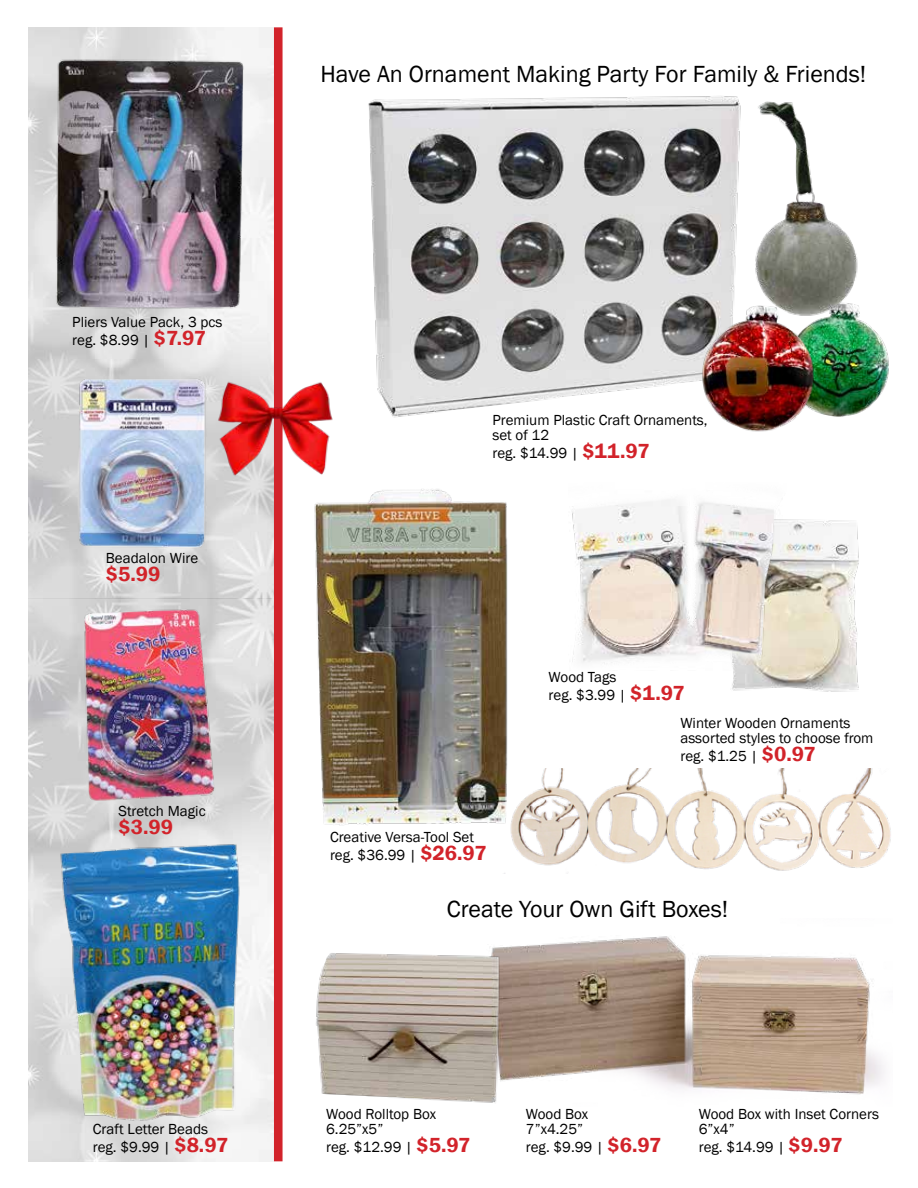
<style>
.page{position:relative;width:918px;height:1188px;background:#fff}
.page>*{position:absolute;margin:0;border:0;box-sizing:border-box;transform-origin:0 0}
.t1{font:24px "Franklin Gothic";color:#000}
.t2{font:600 21px "Franklin Gothic";color:#d2232a}
.t3{font:15px/15px "Franklin Gothic";color:#000}
.s1{font-weight:600;font-size:21px;color:#d2232a}
</style>
<div class="page">
<div style="left:274px;top:27px;width:9px;height:1134px;background:#d2232a;border:2px solid #d2232a"></div>
<img style="left:29px;top:27px;width:245px;height:1134px">
<img style="left:229px;top:373px;width:104px;height:114px">
<img style="left:77px;top:600px;width:152px;height:215px">
<img style="left:43px;top:825px;width:225px;height:310px">
<img style="left:283px;top:478px;width:225px;height:348px">
<img style="left:49px;top:51px;width:207px;height:268px">
<img style="left:732px;top:519px;width:127px;height:173px">
<img style="left:572px;top:500px;width:214px;height:170px">
<img style="left:533px;top:936px;width:352px;height:159px">
<img style="left:368px;top:96px;width:370px;height:322px">
<img style="left:316px;top:945px;width:217px;height:158px">
<img style="left:77px;top:361px;width:152px;height:197px">
<img style="left:816px;top:323px;width:73px;height:94px">
<img style="left:700px;top:281px;width:116px;height:151px">
<img style="left:724px;top:97px;width:142px;height:226px">
<img style="left:496px;top:769px;width:395px;height:102px">
<p class="t3" style="left:72px;top:314px;width:152px;line-height:18px">Pliers Value Pack, 3 pcs reg. $8.99 | <span class="s1">$7.97</span></p>
<p class="t3" style="left:106px;top:551px;width:94px">Beadalon Wire</p>
<h2 class="t2" style="left:106px;top:561px;width:56px">$5.99</h2>
<p class="t3" style="left:118px;top:804px;width:89px">Stretch Magic</p>
<h2 class="t2" style="left:118px;top:814px;width:56px">$3.99</h2>
<p class="t3" style="left:93px;top:1120px;width:137px;line-height:18px">Craft Letter Beads reg. $9.99 | <span class="s1">$8.97</span></p>
<h1 class="t1" style="left:321px;top:59px;width:547px">Have An Ornament Making Party For Family &amp; Friends!</h1>
<p class="t3" style="left:492px;top:413px;width:217px">Premium Plastic Craft Ornaments, set of 12</p>
<p class="t3" style="left:492px;top:446px;width:159px">reg. $14.99 | <span class="s1">$11.97</span></p>
<p class="t3" style="left:549px;top:669px;width:138px;line-height:18px">Wood Tags<br>reg. $3.99 | <span class="s1">$1.97</span></p>
<p class="t3" style="left:330px;top:828px;width:158px;line-height:18px">Creative Versa-Tool Set reg. $36.99 | <span class="s1">$26.97</span></p>
<p class="t3" style="left:680px;top:715px;width:195px">Winter Wooden Ornaments assorted styles to choose from</p>
<p class="t3" style="left:680px;top:748px;width:137px">reg. $1.25 | <span class="s1">$0.97</span></p>
<h1 class="t1" style="left:447px;top:894px;width:283px">Create Your Own Gift Boxes!</h1>
<p class="t3" style="left:326px;top:1107px;width:111px">Wood Rolltop Box<br>6.25”x5”</p>
<p class="t3" style="left:326px;top:1140px;width:146px">reg. $12.99 | <span class="s1">$5.97</span></p>
<p class="t3" style="left:526px;top:1107px;width:64px">Wood Box<br>7”x4.25”</p>
<p class="t3" style="left:526px;top:1140px;width:137px">reg. $9.99 | <span class="s1">$6.97</span></p>
<p class="t3" style="left:699px;top:1107px;width:182px">Wood Box with Inset Corners<br>6”x4”</p>
<p class="t3" style="left:699px;top:1140px;width:145px">reg. $14.99 | <span class="s1">$9.97</span></p>
</div>
